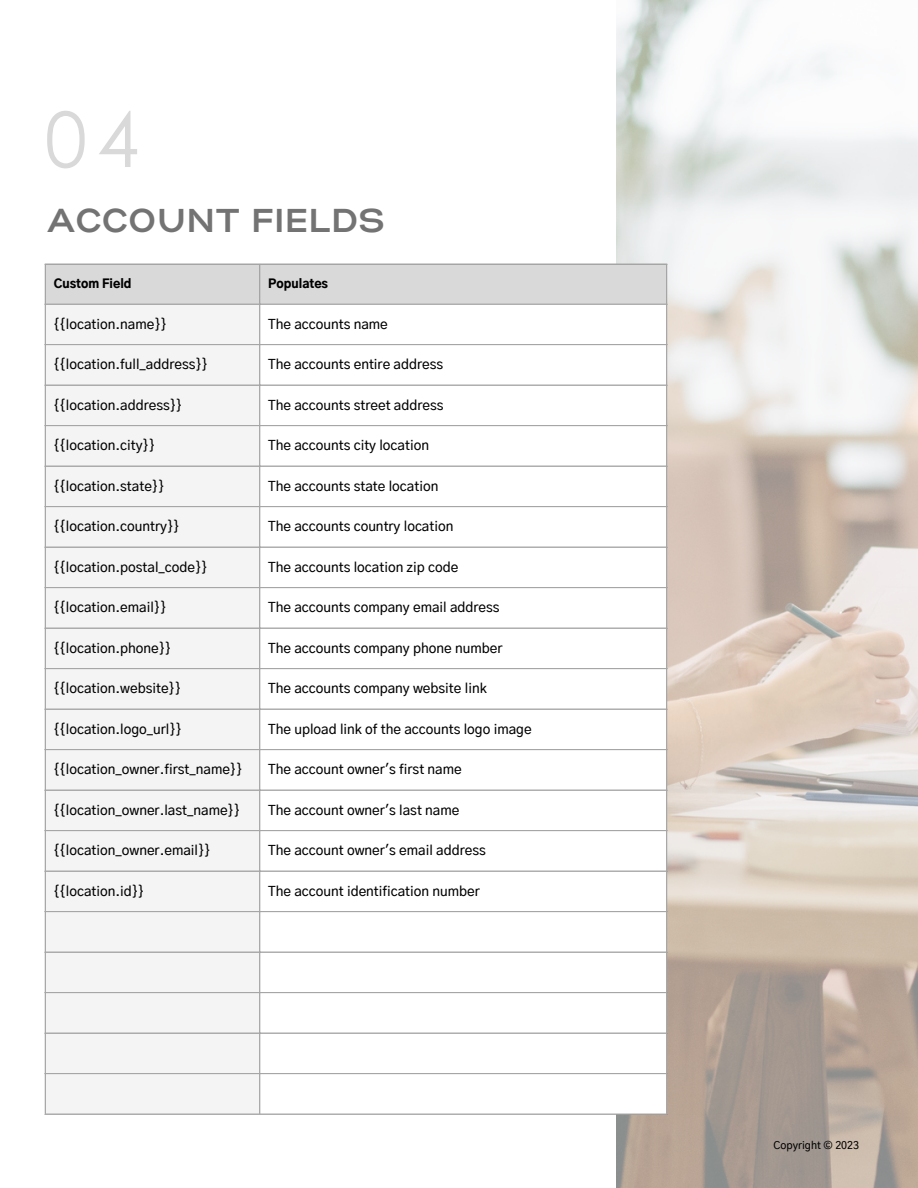
<style>
.page{position:relative;width:918px;height:1188px;background:#fff}
.page>*{position:absolute;margin:0;border:0;box-sizing:border-box;transform-origin:0 0}
.t1{font:76.5px "Century Gothic";color:#d9d9d9}
.t2{font:700 33px "Gabriel Sans";letter-spacing:.06em;color:#737373}
.t3{font:500 13.5px "Gothic A1";color:#000}
.t4{font:900 12px "Gothic A1";color:#000}
.t5{font:500 10.5px "Gothic A1";color:#000}
</style>
<div class="page">
<img style="left:616px;top:0;width:302px;height:1188px">
<div style="left:46px;top:265px;width:620px;height:39px;background:#d9d9d9"></div>
<div style="left:46px;top:305px;width:213px;height:809px;background:#f4f4f4"></div>
<svg style="left:260px;top:305px;width:406px;height:809px"></svg>
<hr style="left:45px;top:265px;width:1px;height:849px;background:#a6a6a6">
<hr style="left:259px;top:265px;width:1px;height:849px;background:#a6a6a6">
<hr style="left:666px;top:265px;width:1px;height:849px;background:#a6a6a6">
<hr style="left:45px;top:264px;width:622px;height:1px;background:#a6a6a6">
<hr style="left:45px;top:304px;width:622px;height:1px;background:#a6a6a6">
<hr style="left:45px;top:344px;width:622px;height:1px;background:#a6a6a6">
<hr style="left:45px;top:385px;width:622px;height:1px;background:#a6a6a6">
<hr style="left:45px;top:425px;width:622px;height:1px;background:#a6a6a6">
<hr style="left:45px;top:466px;width:622px;height:1px;background:#a6a6a6">
<hr style="left:45px;top:506px;width:622px;height:1px;background:#a6a6a6">
<hr style="left:45px;top:547px;width:622px;height:1px;background:#a6a6a6">
<hr style="left:45px;top:587px;width:622px;height:1px;background:#a6a6a6">
<hr style="left:45px;top:628px;width:622px;height:1px;background:#a6a6a6">
<hr style="left:45px;top:668px;width:622px;height:1px;background:#a6a6a6">
<hr style="left:45px;top:709px;width:622px;height:1px;background:#a6a6a6">
<hr style="left:45px;top:749px;width:622px;height:1px;background:#a6a6a6">
<hr style="left:45px;top:790px;width:622px;height:1px;background:#a6a6a6">
<hr style="left:45px;top:830px;width:622px;height:1px;background:#a6a6a6">
<hr style="left:45px;top:871px;width:622px;height:1px;background:#a6a6a6">
<hr style="left:45px;top:911px;width:622px;height:1px;background:#a6a6a6">
<hr style="left:45px;top:952px;width:622px;height:1px;background:#a6a6a6">
<hr style="left:45px;top:992px;width:622px;height:1px;background:#a6a6a6">
<hr style="left:45px;top:1033px;width:622px;height:1px;background:#a6a6a6">
<hr style="left:45px;top:1073px;width:622px;height:1px;background:#a6a6a6">
<hr style="left:45px;top:1114px;width:622px;height:1px;background:#a6a6a6">
<p class="t1" style="left:45px;top:90px;width:96px">04</p>
<p class="t2" style="left:48px;top:206px;width:338px">ACCOUNT FIELDS</p>
<p class="t4" style="left:54px;top:278px;width:79px">Custom Field</p>
<p class="t4" style="left:268px;top:278px;width:61px">Populates</p>
<p class="t3" style="left:54px;top:318px;width:114px">{{location.name}}</p>
<p class="t3" style="left:268px;top:318px;width:121px">The accounts name</p>
<p class="t3" style="left:54px;top:358px;width:155px">{{location.full_address}}</p>
<p class="t3" style="left:268px;top:358px;width:177px">The accounts entire address</p>
<p class="t3" style="left:54px;top:399px;width:130px">{{location.address}}</p>
<p class="t3" style="left:268px;top:399px;width:177px">The accounts street address</p>
<p class="t3" style="left:54px;top:439px;width:103px">{{location.city}}</p>
<p class="t3" style="left:268px;top:439px;width:162px">The accounts city location</p>
<p class="t3" style="left:54px;top:480px;width:112px">{{location.state}}</p>
<p class="t3" style="left:268px;top:480px;width:172px">The accounts state location</p>
<p class="t3" style="left:54px;top:520px;width:127px">{{location.country}}</p>
<p class="t3" style="left:268px;top:520px;width:187px">The accounts country location</p>
<p class="t3" style="left:54px;top:561px;width:155px">{{location.postal_code}}</p>
<p class="t3" style="left:268px;top:561px;width:192px">The accounts location zip code</p>
<p class="t3" style="left:54px;top:601px;width:114px">{{location.email}}</p>
<p class="t3" style="left:268px;top:601px;width:233px">The accounts company email address</p>
<p class="t3" style="left:54px;top:642px;width:119px">{{location.phone}}</p>
<p class="t3" style="left:268px;top:642px;width:236px">The accounts company phone number</p>
<p class="t3" style="left:54px;top:682px;width:129px">{{location.website}}</p>
<p class="t3" style="left:268px;top:682px;width:220px">The accounts company website link</p>
<p class="t3" style="left:54px;top:723px;width:129px">{{location.logo_url}}</p>
<p class="t3" style="left:268px;top:723px;width:265px">The upload link of the accounts logo image</p>
<p class="t3" style="left:54px;top:763px;width:190px">{{location_owner.first_name}}</p>
<p class="t3" style="left:268px;top:763px;width:195px">The account owner's first name</p>
<p class="t3" style="left:54px;top:804px;width:188px">{{location_owner.last_name}}</p>
<p class="t3" style="left:268px;top:804px;width:193px">The account owner's last name</p>
<p class="t3" style="left:54px;top:844px;width:158px">{{location_owner.email}}</p>
<p class="t3" style="left:268px;top:844px;width:219px">The account owner's email address</p>
<p class="t3" style="left:54px;top:885px;width:92px">{{location.id}}</p>
<p class="t3" style="left:268px;top:885px;width:213px">The account identification number</p>
<p class="t5" style="left:774px;top:1141px;width:87px">Copyright © 2023</p>
</div>
